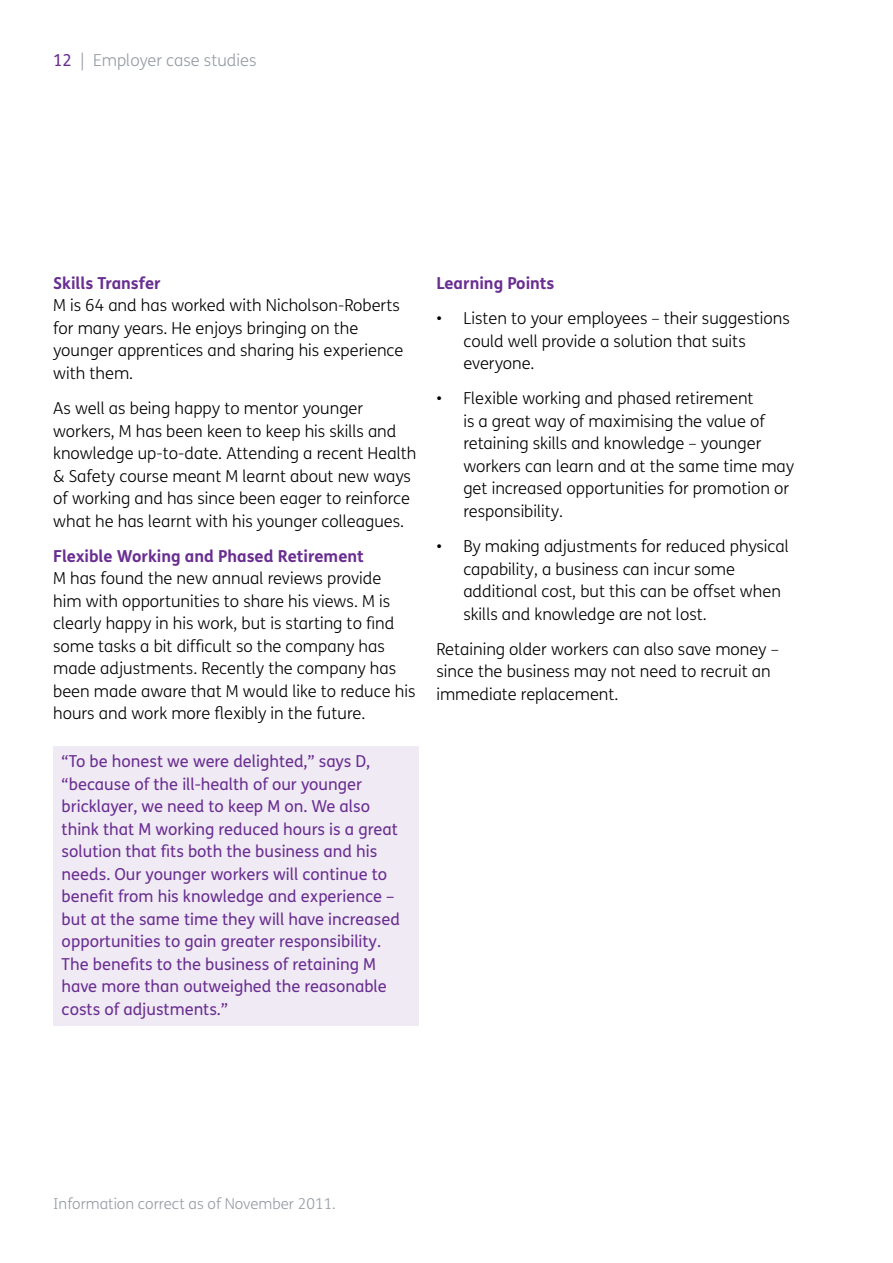
<style>
.page{position:relative;width:893px;height:1263px;background:#fff}
.page>*{position:absolute;margin:0;border:0;box-sizing:border-box;transform-origin:0 0}
.BODY{font:300 16.5px/22.5px "FS Me";color:#000}
.CROSSHEAD{font:300 16.5px/22.5px "FS Me";color:#000}
.PULLQUOTE{font:16.5px/22.5px "FS Me";color:#692e91}
.t1{font:300 16.5px "FS Me";color:#959ca2}
.CROSSHEAD-2{font:700 16.5px "FS Me";color:#692e91}
.t2{font:300 15px "FS Me";color:#959ca2}
.s1{font-weight:400;color:#692e91}
.s2{font-weight:700;color:#692e91}
</style>
<div class="page">
<div style="left:53px;top:746px;width:365px;height:280px;background:#f0eaf4"></div>
<p class="t1" style="left:53px;top:48px;width:205px"><span class="s1">12</span> | Employer case studies</p>
<p class="CROSSHEAD" style="left:53px;top:271px;width:352px"><span class="s2">Skills Transfer<br></span>M is 64 and has worked with Nicholson-Roberts for many years. He enjoys bringing on the younger apprentices and sharing his experience with them.</p>
<p class="BODY" style="left:53px;top:397px;width:365px">As well as being happy to mentor younger workers, M has been keen to keep his skills and knowledge up-to-date. Attending a recent Health &amp; Safety course meant M learnt about new ways of working and has since been eager to reinforce what he has learnt with his younger colleagues.</p>
<p class="CROSSHEAD" style="left:53px;top:544px;width:364px"><span class="s2">Flexible Working and Phased Retirement<br></span>M has found the new annual reviews provide<br>him with opportunities to share his views. M is clearly happy in his work, but is starting to find some tasks a bit difficult so the company has made adjustments. Recently the company has been made aware that M would like to reduce his hours and work more flexibly in the future.</p>
<p class="PULLQUOTE" style="left:62px;top:750px;width:340px">“To be honest we were delighted,” says D, “because of the ill-health of our younger bricklayer, we need to keep M on. We also think that M working reduced hours is a great solution that fits both the business and his needs. Our younger workers will continue to benefit from his knowledge and experience – but at the same time they will have increased opportunities to gain greater responsibility.<br>The benefits to the business of retaining M have more than outweighed the reasonable costs of adjustments.”</p>
<p class="CROSSHEAD-2" style="left:436px;top:270px;width:120px">Learning Points</p>
<p class="BODY" style="left:463px;top:307px;width:328px;text-indent:-27px">• Listen to your employees – their suggestions could well provide a solution that suits everyone.</p>
<p class="BODY" style="left:463px;top:387px;width:332px;text-indent:-27px">• Flexible working and phased retirement<br>is a great way of maximising the value of retaining skills and knowledge – younger workers can learn and at the same time may get increased opportunities for promotion or responsibility.</p>
<p class="BODY" style="left:463px;top:535px;width:327px;text-indent:-27px">• By making adjustments for reduced physical capability, a business can incur some additional cost, but this can be offset when skills and knowledge are not lost.</p>
<p class="BODY" style="left:436px;top:637px;width:344px">Retaining older workers can also save money – since the business may not need to recruit an immediate replacement.</p>
<p class="t2" style="left:53px;top:1194px;width:284px">Information correct as of November 2011.</p>
</div>
